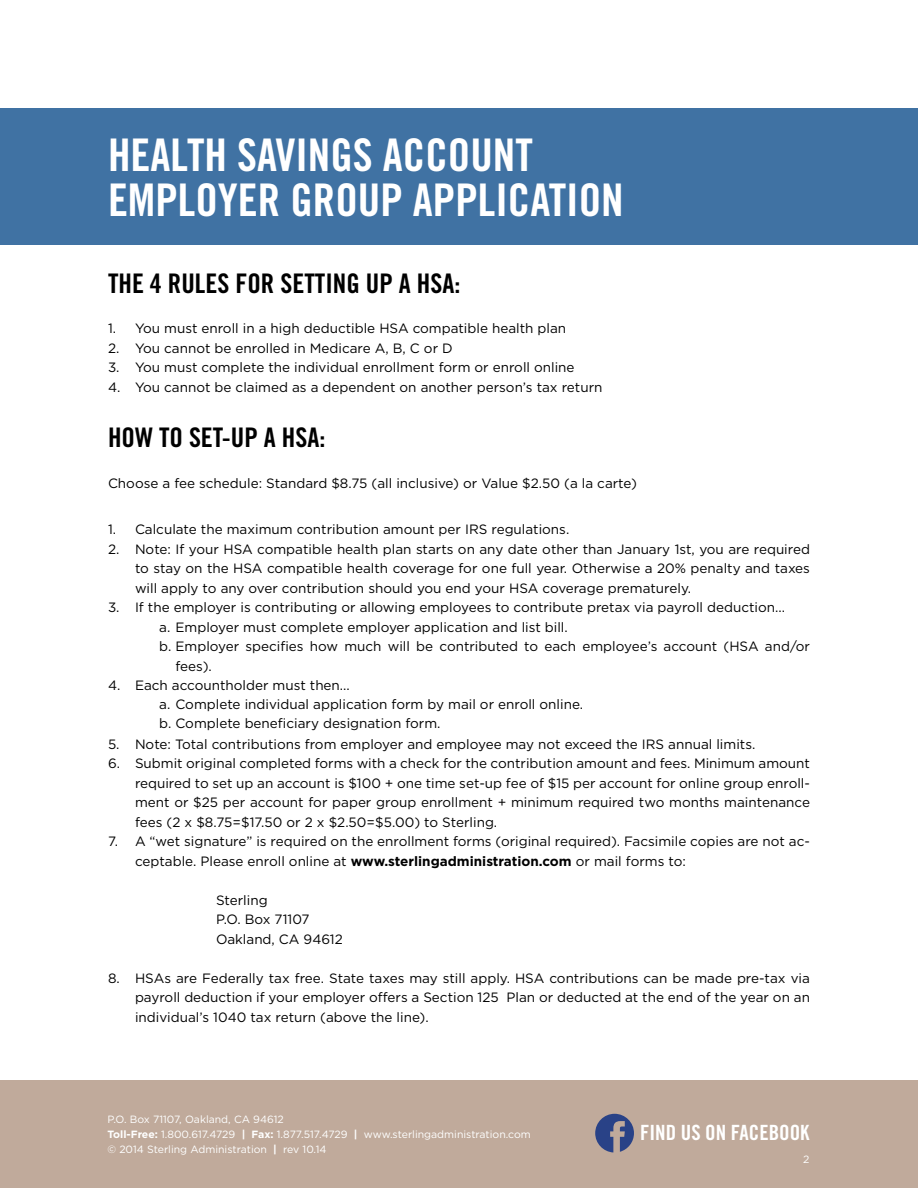
<style>
.page{position:relative;width:918px;height:1188px;background:#fff}
.page>*{position:absolute;margin:0;border:0;box-sizing:border-box;transform-origin:0 0}
.t1{font:45px/45px "Trade Gothic Bold Cond Twenty";color:#fff}
.t2{font:27px "Trade Gothic Bold Cond Twenty";color:#000}
.t3{font:21px "Trade Gothic Bold Cond Twenty";color:#fff}
.t4{font:13.5px/19.5px "Gotham";color:#000;text-align:justify}
.t5{font:10.5px/15px "Gotham";color:#fff}
.s1{font-weight:700}
</style>
<div class="page">
<div style="left:0;top:1080px;width:918px;height:108px;background:#c0aa9b"></div>
<svg style="left:595px;top:1114px;width:39px;height:39px"></svg>
<div style="left:0;top:108px;width:918px;height:136px;background:#4072a3"></div>
<h1 class="t1" style="left:108px;top:132px;width:517px">HEALTH SAVINGS ACCOUNT<br>EMPLOYER GROUP APPLICATION</h1>
<h2 class="t2" style="left:108px;top:267px;width:354px">THE 4 RULES FOR SETTING UP A HSA:</h2>
<p class="t4" style="left:108px;top:318px;width:460px">1. You must enroll in a high deductible HSA compatible health plan</p>
<p class="t4" style="left:108px;top:338px;width:346px">2. You cannot be enrolled in Medicare A, B, C or D</p>
<p class="t4" style="left:108px;top:357px;width:468px">3. You must complete the individual enrollment form or enroll online</p>
<p class="t4" style="left:108px;top:377px;width:496px">4. You cannot be claimed as a dependent on another person’s tax return</p>
<h2 class="t2" style="left:108px;top:421px;width:219px">HOW TO SET-UP A HSA:</h2>
<p class="t4" style="left:108px;top:473px;width:531px">Choose a fee schedule: Standard $8.75 (all inclusive) or Value $2.50 (a la carte)</p>
<p class="t4" style="left:108px;top:520px;width:463px">1. Calculate the maximum contribution amount per IRS regulations.</p>
<p class="t4" style="left:135px;top:539px;width:677px;text-indent:-27px">2. Note: If your HSA compatible health plan starts on any date other than January 1st, you are required to stay on the HSA compatible health coverage for one full year. Otherwise a 20% penalty and taxes will apply to any over contribution should you end your HSA coverage prematurely.</p>
<p class="t4" style="left:108px;top:598px;width:679px">3. If the employer is contributing or allowing employees to contribute pretax via payroll deduction...</p>
<p class="t4" style="left:159px;top:617px;width:410px">a. Employer must complete employer application and list bill.</p>
<p class="t4" style="left:159px;top:637px;width:652px">b. Employer specifies how much will be contributed to each employee’s account (HSA and/or</p>
<p class="t4" style="left:176px;top:656px;width:38px">fees).</p>
<p class="t4" style="left:108px;top:676px;width:243px">4. Each accountholder must then...</p>
<p class="t4" style="left:159px;top:694px;width:425px">a. Complete individual application form by mail or enroll online. b. Complete beneficiary designation form.</p>
<p class="t4" style="left:108px;top:734px;width:649px">5. Note: Total contributions from employer and employee may not exceed the IRS annual limits.</p>
<p class="t4" style="left:135px;top:754px;width:677px;text-indent:-27px">6. Submit original completed forms with a check for the contribution amount and fees. Minimum amount required to set up an account is $100 + one time set-up fee of $15 per account for online group enroll&shy;ment or $25 per account for paper group enrollment + minimum required two months maintenance fees (2 x $8.75=$17.50 or 2 x $2.50=$5.00) to Sterling.</p>
<p class="t4" style="left:135px;top:832px;width:677px;text-indent:-27px">7. A “wet signature” is required on the enrollment forms (original required). Facsimile copies are not ac&shy;ceptable. Please enroll online at <span class="s1">www.sterlingadministration.com</span> or mail forms to:</p>
<p class="t4" style="left:216px;top:890px;width:128px;text-align:left">Sterling<br>P.O. Box 71107<br>Oakland, CA 94612</p>
<p class="t4" style="left:135px;top:968px;width:677px;text-indent:-27px">8. HSAs are Federally tax free. State taxes may still apply. HSA contributions can be made pre-tax via payroll deduction if your employer offers a Section 125 Plan or deducted at the end of the year on an individual’s 1040 tax return (above the line).</p>
<p class="t5" style="left:108px;top:1112px;width:425px">P.O. Box 71107, Oakland, CA 94612<br><span class="s1">Toll-Free:</span> 1.800.617.4729 <span class="s1">| Fax:</span> 1.877.517.4729 <span class="s1">|</span> www.sterlingadministration.com © 2014 Sterling Administration <span class="s1">|</span> rev 10.14</p>
<h3 class="t3" style="left:640px;top:1120px;width:171px">FIND US ON FACEBOOK</h3>
<p class="t5" style="left:803px;top:1152px;width:8px">2</p>
</div>
